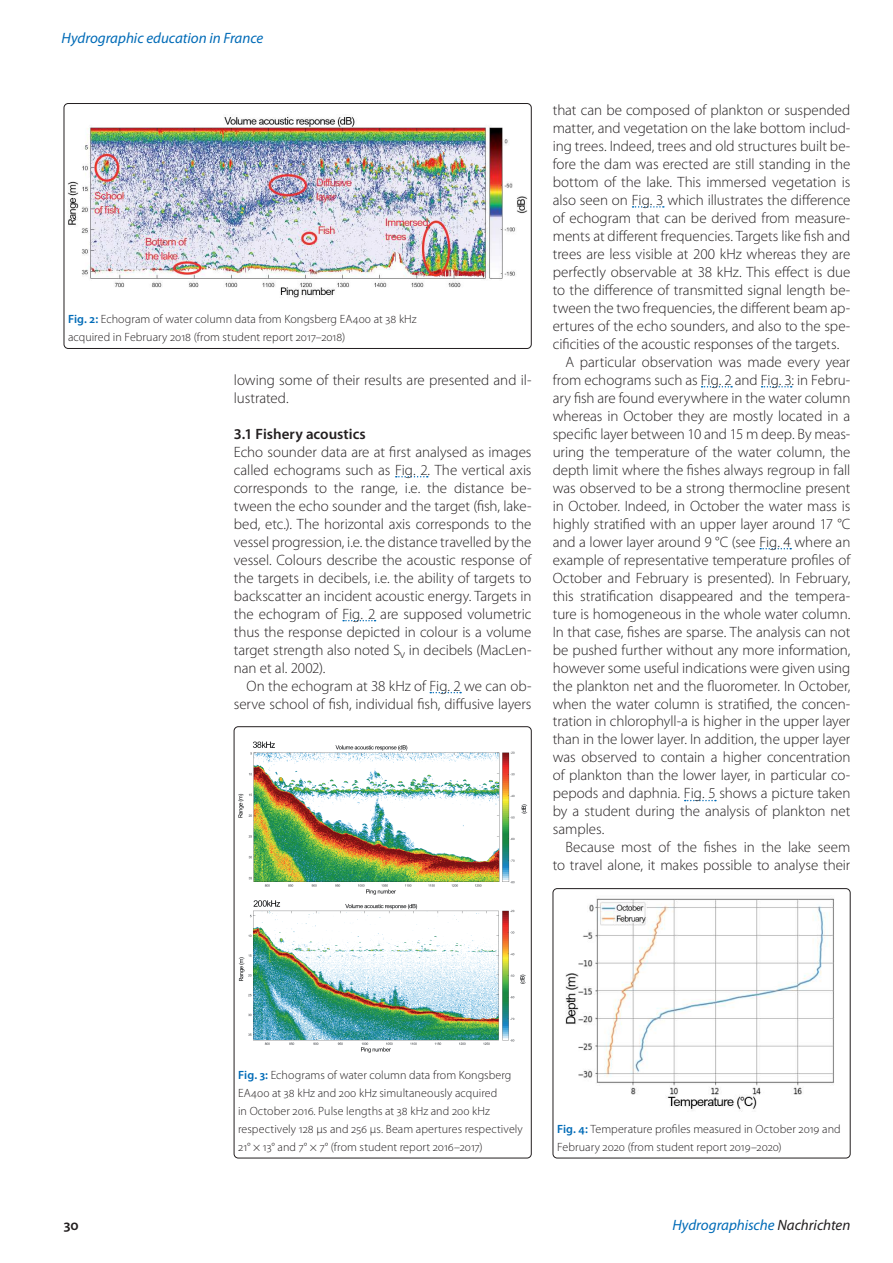
<style>
.page{position:relative;width:893px;height:1263px;background:#fff}
.page>*{position:absolute;margin:0;border:0;box-sizing:border-box;transform-origin:0 0}
.t1{font:300 15px/18px "Myriad Pro";letter-spacing:-.005em;color:#231f20}
.t2{font:italic 15px "Myriad Pro";letter-spacing:-.005em;color:#006bb7}
.t3{font:600 15px "Myriad Pro";color:#231f20}
.t4{font:300 12px/18px "Myriad Pro";letter-spacing:.005em;color:#231f20}
.s1{font-weight:600;color:#006bb7}
.s2{color:#231f20}
</style>
<div class="page">
<svg style="left:632px;top:206px;width:31px;height:2px"></svg>
<svg style="left:701px;top:386px;width:31px;height:2px"></svg>
<svg style="left:761px;top:386px;width:30px;height:2px"></svg>
<svg style="left:760px;top:548px;width:31px;height:1px"></svg>
<svg style="left:684px;top:800px;width:32px;height:1px"></svg>
<svg style="left:396px;top:476px;width:32px;height:1px"></svg>
<svg style="left:343px;top:620px;width:32px;height:1px"></svg>
<svg style="left:430px;top:692px;width:31px;height:1px"></svg>
<img style="left:68px;top:117px;width:460px;height:181px">
<div style="left:64px;top:103px;width:467px;height:246px;border:1px solid #231f20;border-radius:4px"></div>
<img style="left:234px;top:727px;width:297px;height:326px">
<div style="left:234px;top:726px;width:297px;height:432px;border:1px solid #231f20;border-radius:4px"></div>
<img style="left:565px;top:898px;width:269px;height:214px">
<div style="left:552px;top:888px;width:298px;height:270px;border:1px solid #231f20;border-radius:4px"></div>
<p class="t2" style="left:62px;top:30px;width:203px">Hydrographic education in France</p>
<p class="t4" style="left:68px;top:311px;width:350px"><span class="s1">Fig. 2:</span> Echogram of water column data from Kongsberg EA400 at 38 kHz acquired in February 2018 (from student report 2017–2018)</p>
<p class="t1" style="left:234px;top:372px;width:299px">lowing some of their results are presented and il&shy;lustrated.</p>
<p class="t3" style="left:234px;top:428px;width:133px">3.1 Fishery acoustics</p>
<p class="t1" style="left:234px;top:443px;width:299px;text-align:justify">Echo sounder data are at first analysed as images called echograms such as Fig. 2. The vertical axis corresponds to the range, i.e. the distance be&shy;tween the echo sounder and the target (fish, lake&shy;bed, etc.). The horizontal axis corresponds to the vessel progression, i.e. the distance travelled by the vessel. Colours describe the acoustic response of the targets in decibels, i.e. the ability of targets to backscatter an incident acoustic energy. Targets in the echogram of Fig. 2 are supposed volumetric thus the response depicted in colour is a volume target strength also noted S<sub>v</sub> in decibels (MacLen&shy;nan et al. 2002).</p>
<p class="t1" style="left:234px;top:677px;width:299px;text-align:right">On the echogram at 38 kHz of Fig. 2 we can ob&shy;serve school of fish, individual fish, diffusive layers</p>
<p class="t1" style="left:552px;top:102px;width:299px">that can be composed of plankton or suspended</p>
<p class="t1" style="left:552px;top:120px;width:299px">matter, and vegetation on the lake bottom includ-</p>
<p class="t1" style="left:552px;top:138px;width:299px">ing trees. Indeed, trees and old structures built be-</p>
<p class="t1" style="left:552px;top:156px;width:299px">fore the dam was erected are still standing in the</p>
<p class="t1" style="left:552px;top:174px;width:299px">bottom of the lake. This immersed vegetation is</p>
<p class="t1" style="left:552px;top:192px;width:299px">also seen on Fig. 3 which illustrates the difference</p>
<p class="t1" style="left:552px;top:210px;width:299px">of echogram that can be derived from measure-</p>
<p class="t1" style="left:552px;top:228px;width:299px">ments at different frequencies. Targets like fish and</p>
<p class="t1" style="left:552px;top:246px;width:299px">trees are less visible at 200 kHz whereas they are</p>
<p class="t1" style="left:552px;top:264px;width:299px">perfectly observable at 38 kHz. This effect is due</p>
<p class="t1" style="left:552px;top:282px;width:299px">to the difference of transmitted signal length be-</p>
<p class="t1" style="left:552px;top:300px;width:299px">tween the two frequencies, the different beam ap-</p>
<p class="t1" style="left:552px;top:318px;width:299px">ertures of the echo sounders, and also to the spe-</p>
<p class="t1" style="left:552px;top:336px;width:288px">cificities of the acoustic responses of the targets.</p>
<p class="t1" style="left:565px;top:354px;width:286px">A particular observation was made every year</p>
<p class="t1" style="left:552px;top:372px;width:299px">from echograms such as Fig. 2 and Fig. 3: in Febru-</p>
<p class="t1" style="left:552px;top:390px;width:299px">ary fish are found everywhere in the water column</p>
<p class="t1" style="left:552px;top:407px;width:299px">whereas in October they are mostly located in a</p>
<p class="t1" style="left:552px;top:425px;width:299px">specific layer between 10 and 15 m deep. By meas-</p>
<p class="t1" style="left:552px;top:443px;width:299px">uring the temperature of the water column, the</p>
<p class="t1" style="left:552px;top:461px;width:299px">depth limit where the fishes always regroup in fall</p>
<p class="t1" style="left:552px;top:479px;width:299px">was observed to be a strong thermocline present</p>
<p class="t1" style="left:552px;top:497px;width:299px">in October. Indeed, in October the water mass is</p>
<p class="t1" style="left:552px;top:515px;width:299px">highly stratified with an upper layer around 17 °C</p>
<p class="t1" style="left:552px;top:533px;width:299px">and a lower layer around 9 °C (see Fig. 4 where an</p>
<p class="t1" style="left:552px;top:551px;width:299px">example of representative temperature profiles of</p>
<p class="t1" style="left:552px;top:569px;width:299px">October and February is presented). In February,</p>
<p class="t1" style="left:552px;top:587px;width:299px">this stratification disappeared and the tempera-</p>
<p class="t1" style="left:552px;top:605px;width:299px">ture is homogeneous in the whole water column.</p>
<p class="t1" style="left:552px;top:623px;width:299px">In that case, fishes are sparse. The analysis can not</p>
<p class="t1" style="left:552px;top:641px;width:299px">be pushed further without any more information,</p>
<p class="t1" style="left:552px;top:659px;width:299px">however some useful indications were given using</p>
<p class="t1" style="left:552px;top:677px;width:299px">the plankton net and the fluorometer. In October,</p>
<p class="t1" style="left:552px;top:695px;width:299px">when the water column is stratified, the concen-</p>
<p class="t1" style="left:552px;top:713px;width:299px">tration in chlorophyll-a is higher in the upper layer</p>
<p class="t1" style="left:552px;top:731px;width:299px">than in the lower layer. In addition, the upper layer</p>
<p class="t1" style="left:552px;top:749px;width:299px">was observed to contain a higher concentration</p>
<p class="t1" style="left:552px;top:767px;width:299px">of plankton than the lower layer, in particular co-</p>
<p class="t1" style="left:552px;top:785px;width:299px">pepods and daphnia. Fig. 5 shows a picture taken</p>
<p class="t1" style="left:552px;top:803px;width:299px">by a student during the analysis of plankton net</p>
<p class="t1" style="left:552px;top:821px;width:53px">samples.</p>
<p class="t1" style="left:565px;top:839px;width:286px">Because most of the fishes in the lake seem</p>
<p class="t1" style="left:552px;top:857px;width:299px">to travel alone, it makes possible to analyse their</p>
<p class="t4" style="left:238px;top:1066px;width:286px"><span class="s1">Fig. 3:</span> Echograms of water column data from Kongsberg EA400 at 38 kHz and 200 kHz simultaneously acquired<br>in October 2016. Pulse lengths at 38 kHz and 200 kHz respectively 128 μs and 256 μs. Beam apertures respectively 21° × 13° and 7° × 7° (from student report 2016–2017)</p>
<p class="t4" style="left:557px;top:1120px;width:285px"><span class="s1">Fig. 4:</span> Temperature profiles measured in October 2019 and<br>February 2020 (from student report 2019–2020)</p>
<p class="t3" style="left:64px;top:1219px;width:16px">30</p>
<p class="t2" style="left:672px;top:1218px;width:179px">Hydrographische <span class="s2">Nachrichten</span></p>
</div>
